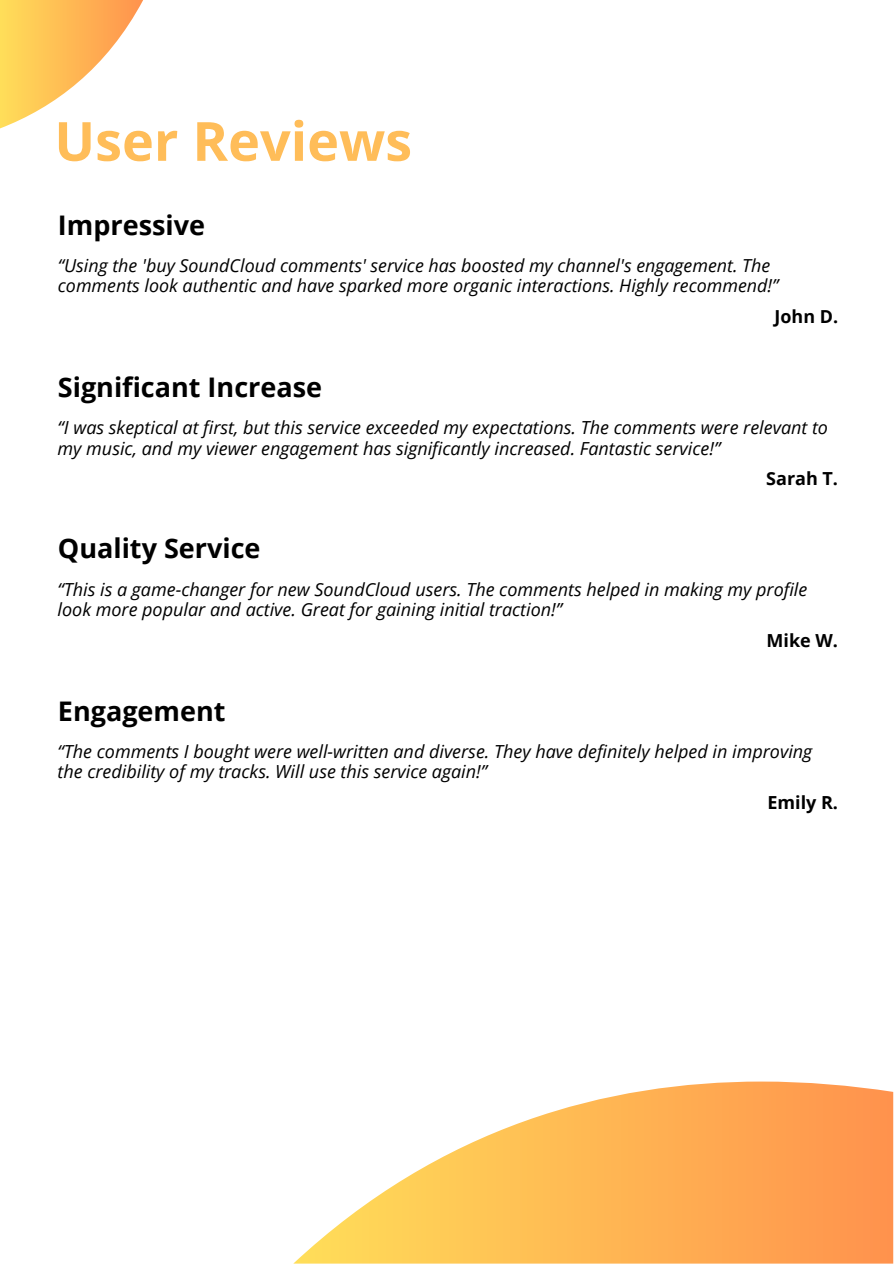
<style>
.page{position:relative;width:894px;height:1264px;background:#fff}
.page>*{position:absolute;margin:0;border:0;box-sizing:border-box;transform-origin:0 0}
.t1{font:700 54px "Open Sans";color:#ffbd59}
.t2{font:700 27px "Open Sans";color:#000}
.t3{font:italic 18px/20.2px "Open Sans";color:#000}
.t4{font:700 18px "Open Sans";color:#000}
.t5{font:italic 17.85px/20.2px "Open Sans";color:#000}
.t6{font:700 17.85px "Open Sans";color:#000}
</style>
<div class="page">
<svg style="left:294px;top:1081px;width:599px;height:182px"></svg>
<svg style="left:0;top:0;width:143px;height:128px"></svg>
<h1 class="t1" style="left:54px;top:103px;width:359px">User Reviews</h1>
<h2 class="t2" style="left:58px;top:206px;width:149px">Impressive</h2>
<p class="t5" style="left:58px;top:255px;width:721px">“Using the 'buy SoundCloud comments' service has boosted my channel's engagement. The comments look authentic and have sparked more organic interactions. Highly recommend!”</p>
<p class="t6" style="left:774px;top:304px;width:65px">John D.</p>
<h2 class="t2" style="left:58px;top:368px;width:266px">Significant Increase</h2>
<p class="t3" style="left:58px;top:417px;width:771px">“I was skeptical at first, but this service exceeded my expectations. The comments were relevant to my music, and my viewer engagement has significantly increased. Fantastic service!”</p>
<p class="t4" style="left:766px;top:465px;width:73px">Sarah T.</p>
<h2 class="t2" style="left:58px;top:529px;width:204px">Quality Service</h2>
<p class="t3" style="left:58px;top:579px;width:751px">“This is a game-changer for new SoundCloud users. The comments helped in making my profile look more popular and active. Great for gaining initial traction!”</p>
<p class="t4" style="left:766px;top:627px;width:73px">Mike W.</p>
<h2 class="t2" style="left:58px;top:691px;width:169px">Engagement</h2>
<p class="t3" style="left:58px;top:741px;width:756px">“The comments I bought were well-written and diverse. They have definitely helped in improving the credibility of my tracks. Will use this service again!”</p>
<p class="t4" style="left:767px;top:789px;width:72px">Emily R.</p>
</div>
